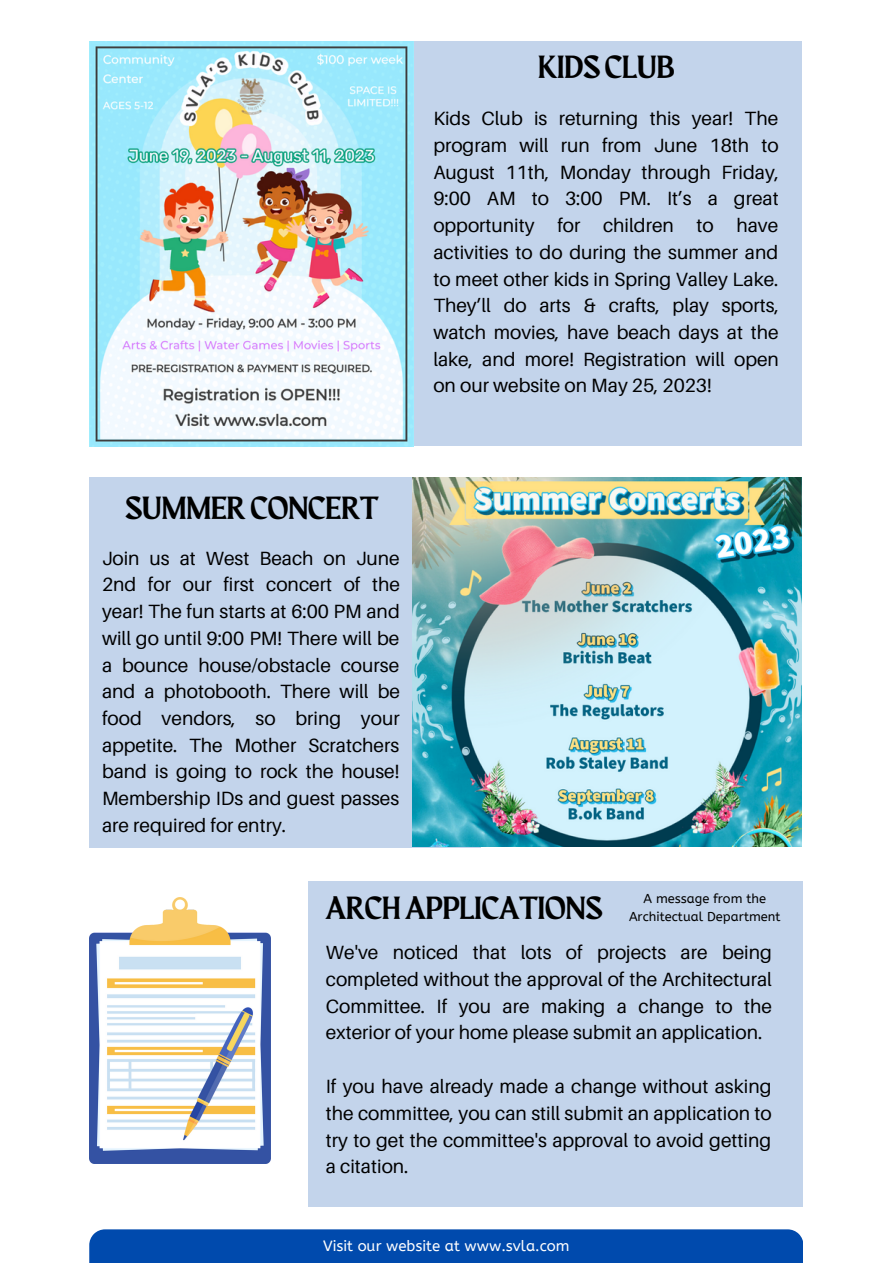
<style>
.page{position:relative;width:893px;height:1264px;background:#fff}
.page>*{position:absolute;margin:0;border:0;box-sizing:border-box;transform-origin:0 0}
.t1{font:31.95px "Maragsa Display";color:#000}
.t2{font:19.2px/26.7px "Aileron";color:#000;text-align:justify}
.t3{font:15px "A Bee Zee";color:#fff}
.t4{font:12.9px/17.7px "A Bee Zee";color:#000;text-align:center}
</style>
<div class="page">
<div style="left:411px;top:41px;width:390px;height:405px;background:#c3d4eb"></div>
<div style="left:89px;top:478px;width:391px;height:370px;background:#c3d4eb"></div>
<div style="left:309px;top:880px;width:494px;height:326px;background:#c3d4eb"></div>
<div style="left:89px;top:1229px;width:714px;height:33px;background:#004aad"></div>
<img style="left:89px;top:897px;width:181px;height:265px">
<img style="left:412px;top:478px;width:389px;height:368px">
<img style="left:89px;top:42px;width:324px;height:404px">
<p class="t1" style="left:538px;top:53px;width:138px">KIDS CLUB</p>
<p class="t2" style="left:433px;top:105px;width:347px">Kids Club is returning this year! The program will run from June 18th to August 11th, Monday through Friday, 9:00 AM to 3:00 PM. It’s a great opportunity for children to have activities to do during the summer and to meet other kids in Spring Valley Lake.<br>They’ll do arts &amp; crafts, play sports, watch movies, have beach days at the lake, and more! Registration will open on our website on May 25, 2023!</p>
<p class="t1" style="left:125px;top:494px;width:254px">SUMMER CONCERT</p>
<p class="t2" style="left:102px;top:544px;width:299px">Join us at West Beach on June 2nd for our first concert of the year! The fun starts at 6:00 PM and will go until 9:00 PM! There will be a bounce house/obstacle course and a photobooth. There will be food vendors, so bring your appetite. The Mother Scratchers band is going to rock the house!<br>Membership IDs and guest passes are required for entry.</p>
<p class="t4" style="left:629px;top:889px;width:153px">A message from the<br>Architectual Department</p>
<p class="t1" style="left:326px;top:894px;width:278px">ARCHAPPLICATIONS</p>
<p class="t2" style="left:326px;top:938px;width:447px">We've noticed that lots of projects are being completed without the approval of the Architectural Committee. If you are making a change to the exterior of your home please submit an application.</p>
<p class="t2" style="left:326px;top:1072px;width:447px">If you have already made a change without asking the committee, you can still submit an application to try to get the committee's approval to avoid getting a citation.</p>
<p class="t3" style="left:323px;top:1237px;width:248px">Visit our website at www.svla.com</p>
</div>
